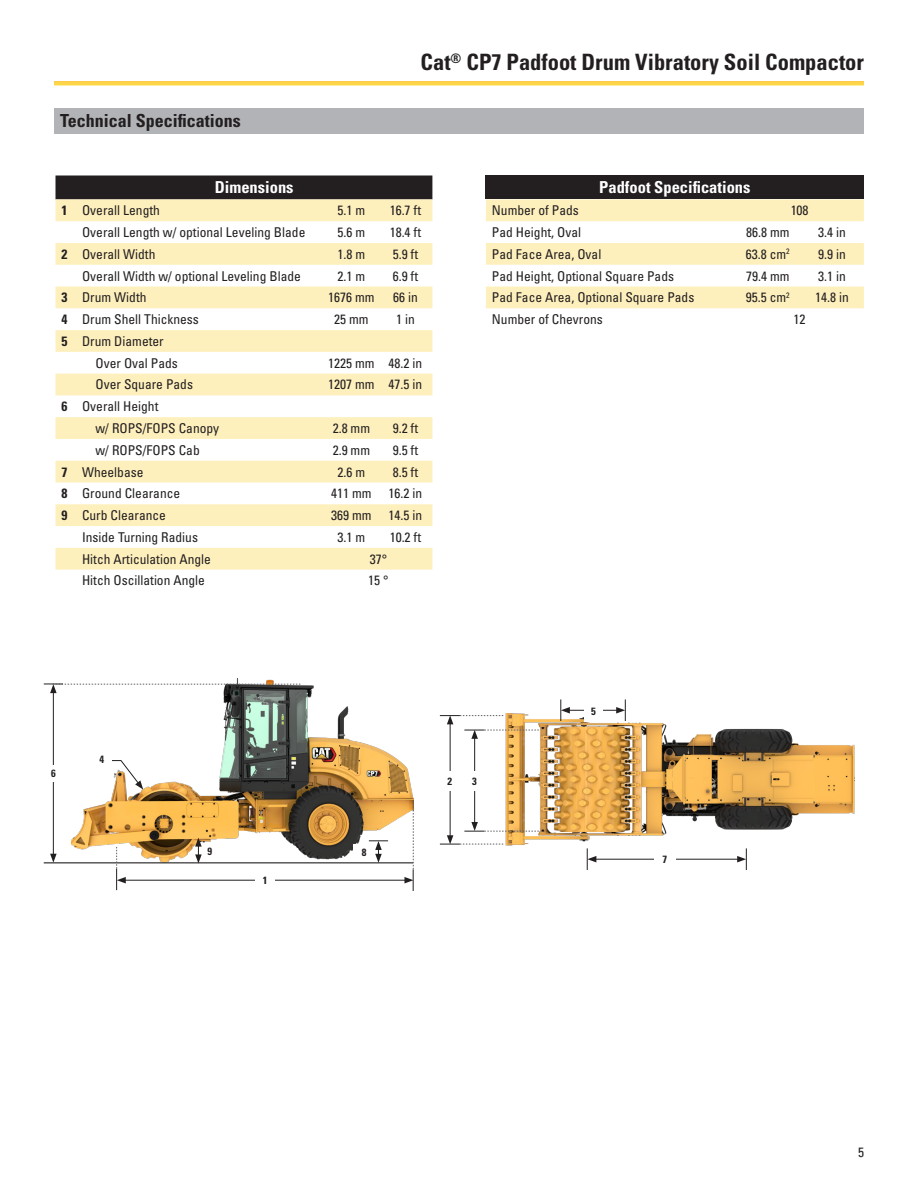
<style>
.page{position:relative;width:918px;height:1188px;background:#fff}
.page>*{position:absolute;margin:0;border:0;box-sizing:border-box;transform-origin:0 0}
.t1{font:700 condensed 22.5px "Univers LT Std";color:#231f20}
.t2{font:700 condensed 18px "Univers LT Std";color:#231f20}
.t3{font:700 condensed 16.5px "Univers LT Std";color:#fff}
.t4{font:condensed 13.5px "Univers LT Std";color:#231f20}
.t5{font:700 condensed 13.5px "Univers LT Std";color:#231f20}
.SpecsNumeric{font:700 condensed 10.5px "Univers LT Std";color:#231f20}
</style>
<div class="page">
<div style="left:54px;top:108px;width:810px;height:25px;background:#b2b3b7"></div>
<div style="left:56px;top:176px;width:376px;height:23px;background:#231f20"></div>
<svg style="left:56px;top:199px;width:376px;height:371px;fill:#fef0bd"></svg>
<div style="left:486px;top:176px;width:378px;height:23px;background:#231f20"></div>
<svg style="left:486px;top:199px;width:378px;height:109px"></svg>
<img style="left:72px;top:679px;width:341px;height:183px">
<hr style="left:53px;top:691px;width:1px;height:165px;background:#231f20">
<svg style="left:50px;top:854px;width:7px;height:8px"></svg>
<div style="left:44px;top:765px;width:19px;height:17px;background:#fff"></div>
<svg style="left:110px;top:760px;width:33px;height:30px"></svg>
<div style="left:92px;top:750px;width:19px;height:17px;background:#fff"></div>
<svg style="left:44px;top:684px;width:256px;height:9px"></svg>
<hr style="left:44px;top:862px;width:369px;height:1px;background:#231f20">
<hr style="left:123px;top:880px;width:284px;height:1px;background:#231f20">
<div style="left:256px;top:872px;width:19px;height:17px;background:#fff"></div>
<svg style="left:404px;top:801px;width:10px;height:90px"></svg>
<svg style="left:116px;top:847px;width:10px;height:43px"></svg>
<svg style="left:195px;top:838px;width:7px;height:25px"></svg>
<div style="left:202px;top:844px;width:16px;height:15px;background:#fff"></div>
<div style="left:354px;top:844px;width:21px;height:16px;background:#fff"></div>
<svg style="left:369px;top:841px;width:19px;height:22px"></svg>
<img style="left:496px;top:710px;width:359px;height:136px">
<hr style="left:474px;top:736px;width:1px;height:88px;background:#231f20">
<hr style="left:450px;top:722px;width:1px;height:116px;background:#231f20">
<div style="left:443px;top:771px;width:13px;height:20px;background:#fff"></div>
<div style="left:468px;top:771px;width:13px;height:20px;background:#fff"></div>
<svg style="left:440px;top:715px;width:63px;height:9px"></svg>
<svg style="left:464px;top:730px;width:75px;height:9px"></svg>
<svg style="left:440px;top:822px;width:99px;height:23px"></svg>
<hr style="left:567px;top:710px;width:52px;height:1px;background:#231f20">
<svg style="left:616px;top:699px;width:10px;height:22px"></svg>
<svg style="left:561px;top:699px;width:9px;height:22px"></svg>
<div style="left:585px;top:700px;width:18px;height:21px;background:#fff"></div>
<hr style="left:594px;top:859px;width:146px;height:1px;background:#231f20">
<svg style="left:737px;top:848px;width:10px;height:22px"></svg>
<svg style="left:587px;top:848px;width:9px;height:22px"></svg>
<div style="left:654px;top:849px;width:21px;height:21px;background:#fff"></div>
<p class="t2" style="left:60px;top:110px;width:182px">Technical Specifications</p>
<p class="t3" style="left:215px;top:177px;width:80px">Dimensions</p>
<h1 class="t1" style="left:421px;top:48px;width:445px">Cat<sup>®</sup> CP7 Padfoot Drum Vibratory Soil Compactor</h1>
<p class="t3" style="left:599px;top:177px;width:153px">Padfoot Specifications</p>
<p class="t5" style="left:62px;top:202px;width:7px">1</p>
<p class="t4" style="left:82px;top:202px;width:79px">Overall Length</p>
<p class="t4" style="left:338px;top:202px;width:29px">5.1 m</p>
<p class="t4" style="left:390px;top:202px;width:33px">16.7 ft</p>
<p class="t4" style="left:82px;top:224px;width:225px">Overall Length w/ optional Leveling Blade</p>
<p class="t4" style="left:338px;top:224px;width:29px">5.6 m</p>
<p class="t4" style="left:390px;top:224px;width:33px">18.4 ft</p>
<p class="t5" style="left:62px;top:246px;width:7px">2</p>
<p class="t4" style="left:82px;top:245px;width:75px">Overall Width</p>
<p class="t4" style="left:338px;top:245px;width:29px">1.8 m</p>
<p class="t4" style="left:393px;top:245px;width:27px">5.9 ft</p>
<p class="t4" style="left:82px;top:267px;width:220px">Overall Width w/ optional Leveling Blade</p>
<p class="t4" style="left:338px;top:267px;width:29px">2.1 m</p>
<p class="t4" style="left:393px;top:267px;width:27px">6.9 ft</p>
<p class="t5" style="left:62px;top:289px;width:7px">3</p>
<p class="t4" style="left:82px;top:289px;width:66px">Drum Width</p>
<p class="t4" style="left:328px;top:289px;width:48px">1676 mm</p>
<p class="t4" style="left:393px;top:289px;width:26px">66 in</p>
<p class="t5" style="left:62px;top:311px;width:7px">4</p>
<p class="t4" style="left:82px;top:311px;width:118px">Drum Shell Thickness</p>
<p class="t4" style="left:334px;top:311px;width:36px">25 mm</p>
<p class="t4" style="left:396px;top:311px;width:20px">1 in</p>
<p class="t5" style="left:62px;top:333px;width:7px">5</p>
<p class="t4" style="left:82px;top:333px;width:83px">Drum Diameter</p>
<p class="t4" style="left:96px;top:354px;width:84px">Over Oval Pads</p>
<p class="t4" style="left:328px;top:354px;width:48px">1225 mm</p>
<p class="t4" style="left:389px;top:354px;width:35px">48.2 in</p>
<p class="t4" style="left:96px;top:376px;width:99px">Over Square Pads</p>
<p class="t4" style="left:328px;top:376px;width:48px">1207 mm</p>
<p class="t4" style="left:389px;top:376px;width:35px">47.5 in</p>
<p class="t5" style="left:62px;top:398px;width:7px">6</p>
<p class="t4" style="left:82px;top:398px;width:78px">Overall Height</p>
<p class="t4" style="left:96px;top:420px;width:125px">w/ ROPS/FOPS Canopy</p>
<p class="t4" style="left:333px;top:420px;width:39px">2.8 mm</p>
<p class="t4" style="left:393px;top:420px;width:27px">9.2 ft</p>
<p class="t4" style="left:96px;top:441px;width:106px">w/ ROPS/FOPS Cab</p>
<p class="t4" style="left:333px;top:441px;width:39px">2.9 mm</p>
<p class="t4" style="left:393px;top:441px;width:27px">9.5 ft</p>
<p class="t5" style="left:62px;top:463px;width:7px">7</p>
<p class="t4" style="left:82px;top:463px;width:63px">Wheelbase</p>
<p class="t4" style="left:338px;top:463px;width:29px">2.6 m</p>
<p class="t4" style="left:393px;top:463px;width:27px">8.5 ft</p>
<p class="t5" style="left:62px;top:485px;width:7px">8</p>
<p class="t4" style="left:82px;top:485px;width:100px">Ground Clearance</p>
<p class="t4" style="left:331px;top:485px;width:42px">411 mm</p>
<p class="t4" style="left:389px;top:485px;width:35px">16.2 in</p>
<p class="t5" style="left:62px;top:507px;width:7px">9</p>
<p class="t4" style="left:82px;top:507px;width:85px">Curb Clearance</p>
<p class="t4" style="left:331px;top:507px;width:42px">369 mm</p>
<p class="t4" style="left:389px;top:507px;width:35px">14.5 in</p>
<p class="t4" style="left:82px;top:528px;width:117px">Inside Turning Radius</p>
<p class="t4" style="left:338px;top:528px;width:29px">3.1 m</p>
<p class="t4" style="left:390px;top:528px;width:33px">10.2 ft</p>
<p class="t4" style="left:82px;top:550px;width:130px">Hitch Articulation Angle</p>
<p class="t4" style="left:370px;top:550px;width:19px">37°</p>
<p class="t4" style="left:82px;top:572px;width:124px">Hitch Oscillation Angle</p>
<p class="t4" style="left:368px;top:572px;width:22px">15 °</p>
<p class="t4" style="left:492px;top:202px;width:88px">Number of Pads</p>
<p class="t4" style="left:791px;top:202px;width:19px">108</p>
<p class="t4" style="left:492px;top:224px;width:91px">Pad Height, Oval</p>
<p class="t4" style="left:746px;top:224px;width:45px">86.8 mm</p>
<p class="t4" style="left:818px;top:224px;width:29px">3.4 in</p>
<p class="t4" style="left:492px;top:245px;width:111px">Pad Face Area, Oval</p>
<p class="t4" style="left:746px;top:245px;width:45px">63.8 cm<sup>2</sup></p>
<p class="t4" style="left:818px;top:245px;width:29px">9.9 in</p>
<p class="t4" style="left:492px;top:267px;width:184px">Pad Height, Optional Square Pads</p>
<p class="t4" style="left:746px;top:267px;width:45px">79.4 mm</p>
<p class="t4" style="left:818px;top:267px;width:29px">3.1 in</p>
<p class="t4" style="left:492px;top:289px;width:204px">Pad Face Area, Optional Square Pads</p>
<p class="t4" style="left:746px;top:289px;width:45px">95.5 cm<sup>2</sup></p>
<p class="t4" style="left:815px;top:289px;width:35px">14.8 in</p>
<p class="t4" style="left:492px;top:311px;width:112px">Number of Chevrons</p>
<p class="t4" style="left:794px;top:311px;width:13px">12</p>
<p class="SpecsNumeric" style="left:51px;top:767px;width:6px">6</p>
<p class="SpecsNumeric" style="left:99px;top:753px;width:6px">4</p>
<p class="SpecsNumeric" style="left:207px;top:845px;width:6px">9</p>
<p class="SpecsNumeric" style="left:362px;top:846px;width:6px">8</p>
<p class="SpecsNumeric" style="left:263px;top:874px;width:6px">1</p>
<p class="SpecsNumeric" style="left:447px;top:775px;width:6px">2</p>
<p class="SpecsNumeric" style="left:472px;top:775px;width:6px">3</p>
<p class="SpecsNumeric" style="left:591px;top:704px;width:6px">5</p>
<p class="SpecsNumeric" style="left:663px;top:853px;width:6px">7</p>
<p class="t4" style="left:858px;top:1144px;width:7px">5</p>
</div>
